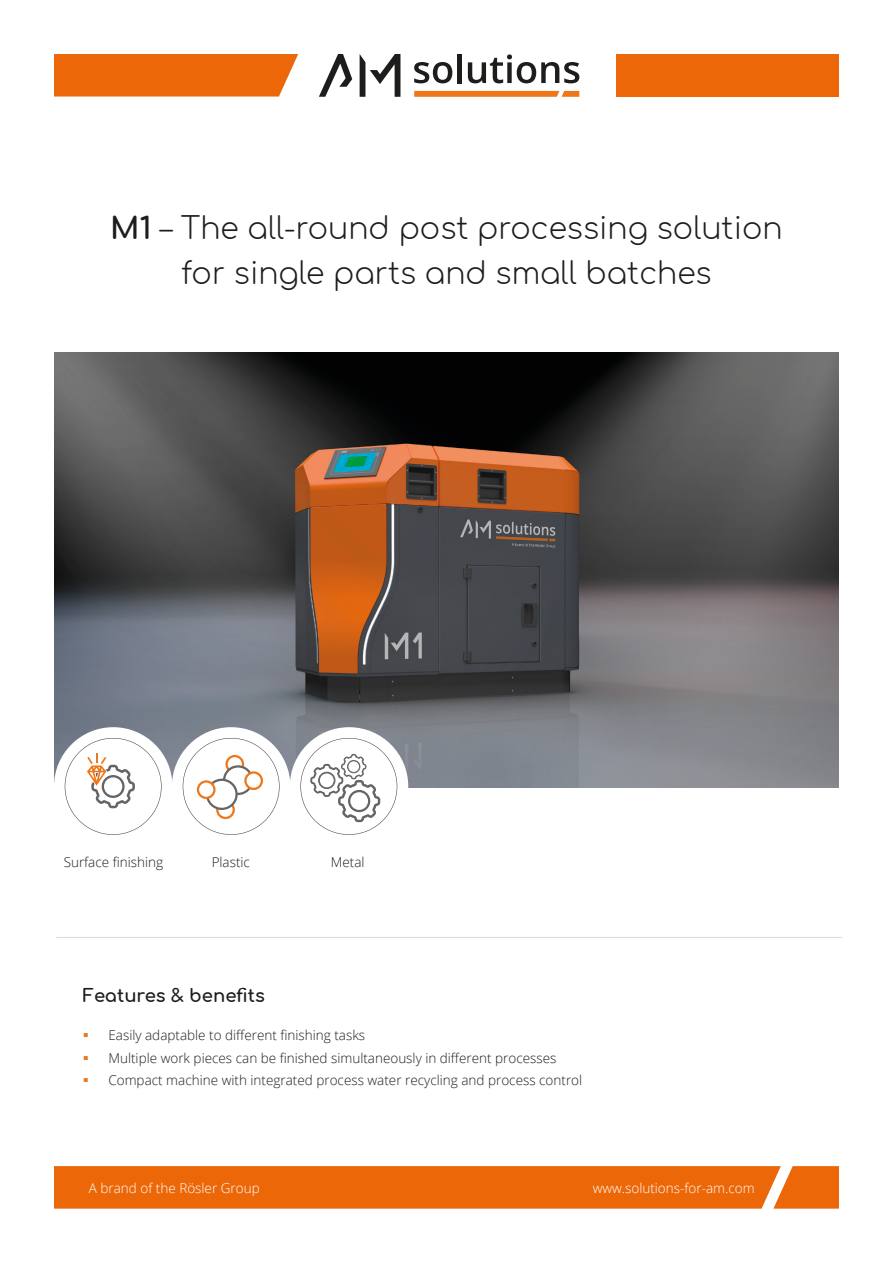
<style>
.page{position:relative;width:893px;height:1263px;background:#fff}
.page>*{position:absolute;margin:0;border:0;box-sizing:border-box;transform-origin:0 0}
.t1{font:300 30px/45px "Comfortaa";color:#1d1d1b;text-align:center}
.t2{font:700 18px "Comfortaa";color:#1d1d1b}
.t3{font:300 13.5px/22.5px "Open Sans";color:#1d1d1b}
.t4{font:300 13.5px "Open Sans";color:#fff}
.s1{font-weight:700}
</style>
<div class="page">
<div style="left:54px;top:1166px;width:785px;height:42px;background:#ec6708"></div>
<svg style="left:414px;top:62px;width:38px;height:21px"></svg>
<div style="left:457px;top:54px;width:5px;height:29px;background:#1d1d1b"></div>
<svg style="left:468px;top:54px;width:111px;height:29px"></svg>
<svg style="left:319px;top:54px;width:33px;height:43px"></svg>
<svg style="left:360px;top:54px;width:40px;height:43px"></svg>
<svg style="left:414px;top:91px;width:165px;height:6px"></svg>
<div style="left:54px;top:54px;width:244px;height:43px;background:#ec6708"></div>
<div style="left:617px;top:54px;width:222px;height:43px;background:#ec6708"></div>
<img style="left:54px;top:353px;width:785px;height:435px">
<div style="left:54px;top:727px;width:118px;height:119px;background:#fff;border-radius:50%"></div>
<svg style="left:65px;top:738px;width:97px;height:97px"></svg>
<div style="left:290px;top:727px;width:118px;height:119px;background:#fff;border-radius:50%"></div>
<svg style="left:300px;top:738px;width:97px;height:97px"></svg>
<div style="left:172px;top:727px;width:118px;height:119px;background:#fff;border-radius:50%"></div>
<svg style="left:183px;top:738px;width:97px;height:97px"></svg>
<div style="left:224px;top:766px;width:28px;height:28px;background:#fff;border-radius:50%"></div>
<div style="left:223px;top:765px;width:30px;height:30px;border:2px solid #646564;border-radius:50%"></div>
<svg style="left:217px;top:801px;width:17px;height:17px"></svg>
<div style="left:216px;top:800px;width:19px;height:19px;border:2px solid #ef7719;border-radius:50%"></div>
<div style="left:207px;top:780px;width:30px;height:29px;background:#fff;border-radius:50%"></div>
<div style="left:206px;top:779px;width:32px;height:31px;border:2px solid #646564;border-radius:50%"></div>
<svg style="left:198px;top:781px;width:16px;height:17px"></svg>
<div style="left:197px;top:780px;width:19px;height:19px;border:2px solid #ef7719;border-radius:50%"></div>
<svg style="left:245px;top:772px;width:17px;height:17px"></svg>
<div style="left:244px;top:771px;width:19px;height:19px;border:2px solid #ef7719;border-radius:50%"></div>
<hr style="left:56px;top:937px;width:786px;height:1px;background:#dadada">
<h1 class="t1" style="left:110px;top:201px;width:674px"><span class="s1">M1</span> – The all-round post processing solution for single parts and small batches</h1>
<p class="t3" style="left:64px;top:850px;width:101px">Surface finishing</p>
<p class="t3" style="left:212px;top:850px;width:40px">Plastic</p>
<p class="t3" style="left:331px;top:850px;width:35px">Metal</p>
<h2 class="t2" style="left:83px;top:979px;width:184px">Features &amp; benefits</h2>
<p class="t3" style="left:108px;top:1024px;width:475px">Easily adaptable to different finishing tasks<br>Multiple work pieces can be finished simultaneously in different processes<br>Compact machine with integrated process water recycling and process control</p>
<p class="t4" style="left:89px;top:1178px;width:172px">A brand of the Rösler Group</p>
<p class="t4" style="left:593px;top:1178px;width:163px">www.solutions-for-am.com</p>
</div>
